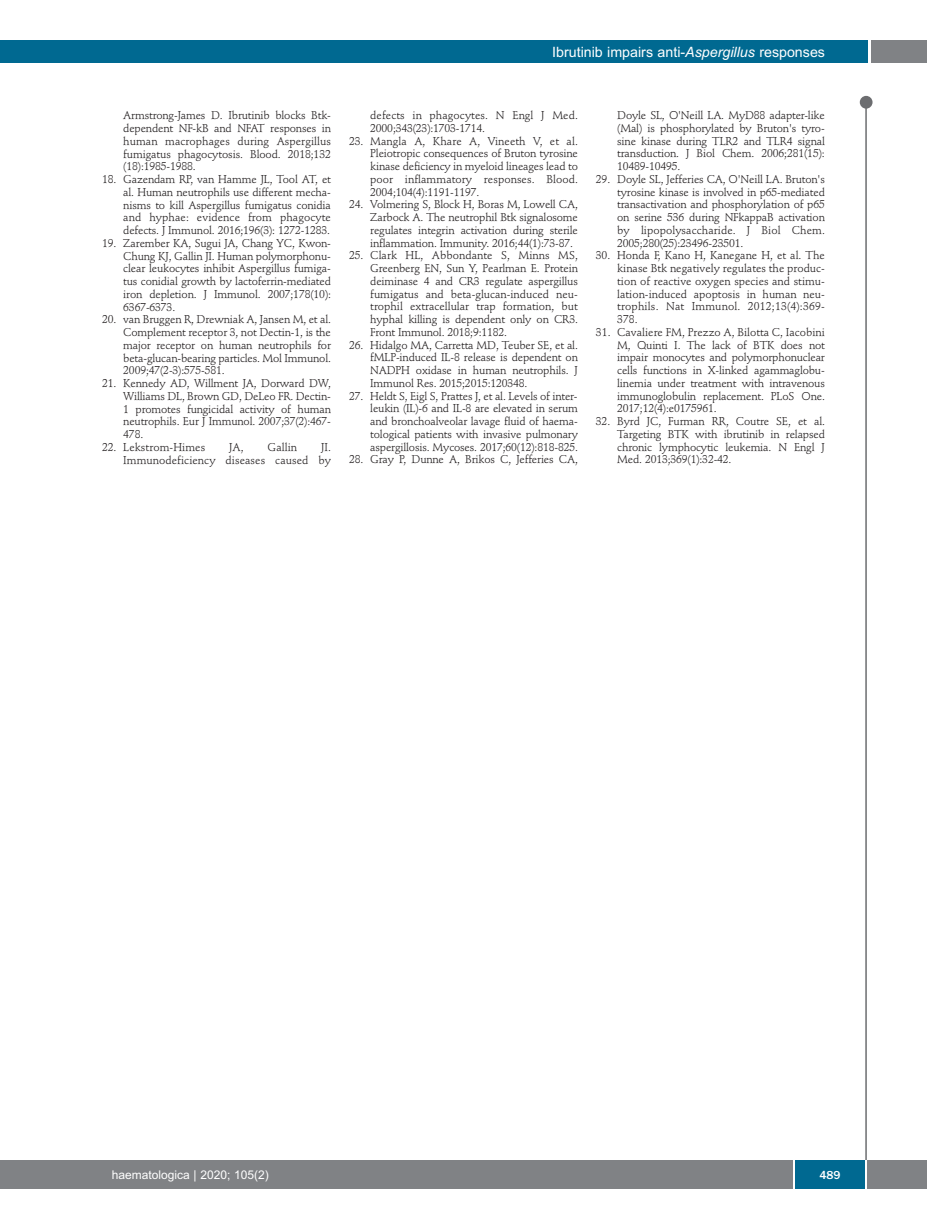
<style>
.page{position:relative;width:927px;height:1225px;background:#fff}
.page>*{position:absolute;margin:0;border:0;box-sizing:border-box;transform-origin:0 0}
.t1{font:14.25px "Arial";color:#fff}
.t2{font:12px "Arial";color:#fff}
.t3{font:500 12px "Franklin Gothic";color:#fff}
.t4{font:11.25px/12.8px "Stempel Schneidler";letter-spacing:-.015em;color:#231f20;text-align:justify}
.t5{font:11.25px/12.8px "Stempel Schneidler";letter-spacing:.005em;color:#231f20;text-align:right}
.s1{font-style:italic}
</style>
<div class="page">
<div style="left:860px;top:96px;width:12px;height:13px;background:#6c6d70;border-radius:50%"></div>
<hr style="left:865px;top:98px;width:2px;height:1062px;background:#6c6d70">
<div style="left:871px;top:40px;width:56px;height:22px;background:#808285"></div>
<div style="left:18px;top:40px;width:849px;height:22px;background:#006991"></div>
<div style="left:17px;top:1160px;width:910px;height:28px;background:#808285"></div>
<div style="left:795px;top:1160px;width:70px;height:28px;background:#006991"></div>
<hr style="left:793px;top:1160px;width:2px;height:28px;background:#fff">
<hr style="left:865px;top:1160px;width:2px;height:28px;background:#fff">
<div style="left:0;top:40px;width:19px;height:22px;background:#006991"></div>
<div style="left:0;top:1160px;width:18px;height:28px;background:#808285"></div>
<p class="t1" style="left:552px;top:44px;width:274px">Ibrutinib impairs anti-<span class="s1">Aspergillus</span> responses</p>
<p class="t4" style="left:123px;top:110px;width:209px">Armstrong-James D. Ibrutinib blocks Btk&shy;dependent NF-kB and NFAT responses in human macrophages during Aspergillus fumigatus phagocytosis. Blood. 2018;132 (18):1985-1988.</p>
<p class="t4" style="left:123px;top:174px;width:209px;text-indent:-21px">18. Gazendam RP, van Hamme JL, Tool AT, et al. Human neutrophils use different mecha&shy;nisms to kill Aspergillus fumigatus conidia and hyphae: evidence from phagocyte defects. J Immunol. 2016;196(3): 1272-1283.</p>
<p class="t4" style="left:123px;top:238px;width:209px;text-indent:-21px">19. Zarember KA, Sugui JA, Chang YC, Kwon-Chung KJ, Gallin JI. Human polymorphonu&shy;clear leukocytes inhibit Aspergillus fumiga&shy;tus conidial growth by lactoferrin-mediated iron depletion. J Immunol. 2007;178(10):<br>6367-6373.</p>
<p class="t4" style="left:123px;top:314px;width:209px;text-indent:-21px">20. van Bruggen R, Drewniak A, Jansen M, et al.<br>Complement receptor 3, not Dectin-1, is the major receptor on human neutrophils for beta-glucan-bearing particles. Mol Immunol.<br>2009;47(2-3):575-581.</p>
<p class="t4" style="left:123px;top:378px;width:209px;text-indent:-21px">21. Kennedy AD, Willment JA, Dorward DW, Williams DL, Brown GD, DeLeo FR. Dectin-1 promotes fungicidal activity of human neutrophils. Eur J Immunol. 2007;37(2):467- 478.</p>
<p class="t5" style="left:102px;top:441px;width:105px">22. Lekstrom-Himes</p>
<p class="t4" style="left:229px;top:441px;width:16px">JA,</p>
<p class="t4" style="left:268px;top:441px;width:31px">Gallin</p>
<p class="t5" style="left:123px;top:441px;width:209px">JI.<br>Immunodeficiency diseases caused by</p>
<p class="t5" style="left:370px;top:110px;width:209px;text-align:left">defects in phagocytes. N Engl J Med.<br>2000;343(23):1703-1714.</p>
<p class="t4" style="left:370px;top:135px;width:209px;text-indent:-21px">23. Mangla A, Khare A, Vineeth V, et al.<br>Pleiotropic consequences of Bruton tyrosine kinase deficiency in myeloid lineages lead to poor inflammatory responses. Blood.<br>2004;104(4):1191-1197.</p>
<p class="t4" style="left:370px;top:199px;width:209px;text-indent:-21px">24. Volmering S, Block H, Boras M, Lowell CA, Zarbock A. The neutrophil Btk signalosome regulates integrin activation during sterile inflammation. Immunity. 2016;44(1):73-87.</p>
<p class="t4" style="left:370px;top:250px;width:209px;text-indent:-21px">25. Clark HL, Abbondante S, Minns MS, Greenberg EN, Sun Y, Pearlman E. Protein deiminase 4 and CR3 regulate aspergillus fumigatus and beta-glucan-induced neu&shy;trophil extracellular trap formation, but hyphal killing is dependent only on CR3.<br>Front Immunol. 2018;9:1182.</p>
<p class="t4" style="left:370px;top:339px;width:209px;text-indent:-21px">26. Hidalgo MA, Carretta MD, Teuber SE, et al. fMLP-induced IL-8 release is dependent on NADPH oxidase in human neutrophils. J Immunol Res. 2015;2015:120348.</p>
<p class="t4" style="left:370px;top:390px;width:209px;text-indent:-21px">27. Heldt S, Eigl S, Prattes J, et al. Levels of inter&shy;leukin (IL)-6 and IL-8 are elevated in serum and bronchoalveolar lavage fluid of haema&shy;tological patients with invasive pulmonary aspergillosis. Mycoses. 2017;60(12):818-825.</p>
<p class="t4" style="left:349px;top:454px;width:230px">28. Gray P, Dunne A, Brikos C, Jefferies CA,</p>
<p class="t4" style="left:617px;top:110px;width:209px">Doyle SL, O'Neill LA. MyD88 adapter-like (Mal) is phosphorylated by Bruton's tyro&shy;sine kinase during TLR2 and TLR4 signal transduction. J Biol Chem. 2006;281(15):<br>10489-10495.</p>
<p class="t4" style="left:617px;top:174px;width:209px;text-indent:-21px">29. Doyle SL, Jefferies CA, O'Neill LA. Bruton's tyrosine kinase is involved in p65-mediated transactivation and phosphorylation of p65 on serine 536 during NFkappaB activation by lipopolysaccharide. J Biol Chem.<br>2005;280(25):23496-23501.</p>
<p class="t4" style="left:617px;top:250px;width:209px;text-indent:-21px">30. Honda F, Kano H, Kanegane H, et al. The kinase Btk negatively regulates the produc&shy;tion of reactive oxygen species and stimu&shy;lation-induced apoptosis in human neu&shy;trophils. Nat Immunol. 2012;13(4):369- 378.</p>
<p class="t4" style="left:617px;top:327px;width:209px;text-indent:-21px">31. Cavaliere FM, Prezzo A, Bilotta C, Iacobini M, Quinti I. The lack of BTK does not impair monocytes and polymorphonuclear cells functions in X-linked agammaglobu&shy;linemia under treatment with intravenous immunoglobulin replacement. PLoS One.<br>2017;12(4):e0175961.</p>
<p class="t4" style="left:617px;top:416px;width:209px;text-indent:-21px">32. Byrd JC, Furman RR, Coutre SE, et al.<br>Targeting BTK with ibrutinib in relapsed chronic lymphocytic leukemia. N Engl J Med. 2013;369(1):32-42.</p>
<p class="t2" style="left:112px;top:1167px;width:158px">haematologica | 2020; 105(2)</p>
<p class="t3" style="left:819px;top:1167px;width:23px">489</p>
</div>
